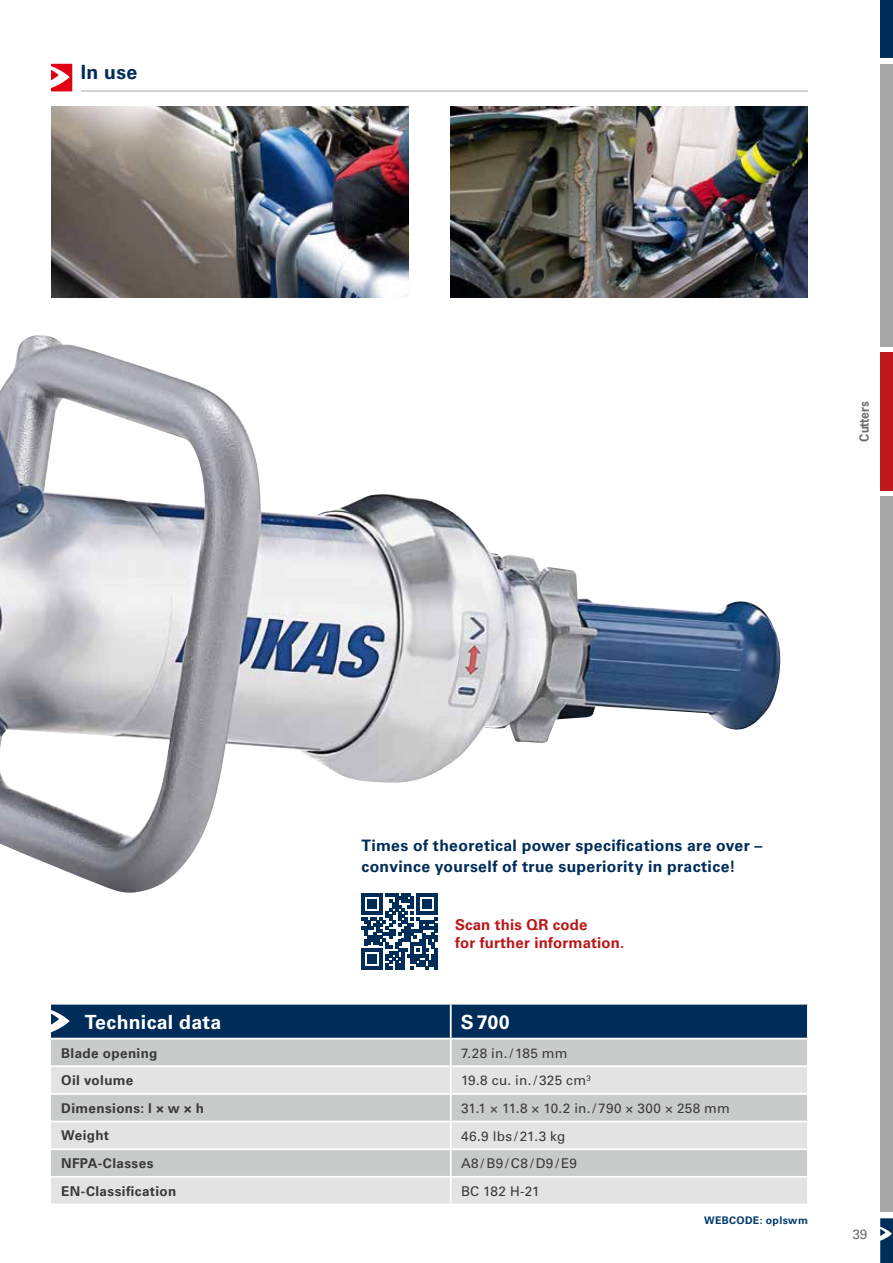
<style>
.page{position:relative;width:893px;height:1263px;background:#fff}
.page>*{position:absolute;margin:0;border:0;box-sizing:border-box;transform-origin:0 0}
.t1{font:700 19.5px "Univers CE";letter-spacing:.015em;color:#fff}
.t2{font:700 19.5px "Univers CE";color:#002c5a}
.t3{font:700 15.75px/21.3px "Univers CE";letter-spacing:.02em;color:#002c5a}
.t4{font:700 15px/18px "Univers CE";letter-spacing:.01em;color:#bd1718}
.t5{font:500 13.5px "Univers CE";letter-spacing:.02em;color:#3a3a39}
.t6{font:700 13.5px "Univers CE";letter-spacing:.025em;color:#3a3a39}
.t7{font:500 13.5px "Univers CE";color:#6e6e6e}
.t8{font:700 12px "News Gothic";letter-spacing:-.005em;color:#6e6e6e}
.t9{font:700 10.5px "Univers CE";letter-spacing:.035em;color:#003a68}
</style>
<div class="page">
<hr style="left:81px;top:90px;width:727px;height:2px;background:#c5c6c6">
<img style="left:51px;top:106px;width:357px;height:192px">
<img style="left:0;top:335px;width:781px;height:558px">
<img style="left:451px;top:106px;width:357px;height:192px">
<svg style="left:51px;top:64px;width:21px;height:27px"></svg>
<div style="left:51px;top:1039px;width:756px;height:26px;background:#c9caca"></div>
<svg style="left:51px;top:1067px;width:756px;height:136px;background:#d8d9d9"></svg>
<hr style="left:450px;top:1039px;width:2px;height:26px;background:#fff">
<hr style="left:450px;top:1067px;width:2px;height:26px;background:#fff">
<hr style="left:51px;top:1093px;width:400px;height:2px;background:#fff">
<hr style="left:451px;top:1093px;width:358px;height:2px;background:#fff">
<hr style="left:450px;top:1095px;width:2px;height:26px;background:#fff">
<hr style="left:51px;top:1121px;width:400px;height:1px;background:#fff">
<hr style="left:451px;top:1121px;width:358px;height:1px;background:#fff">
<hr style="left:450px;top:1122px;width:2px;height:26px;background:#fff">
<hr style="left:51px;top:1148px;width:400px;height:2px;background:#fff">
<hr style="left:451px;top:1148px;width:358px;height:2px;background:#fff">
<hr style="left:450px;top:1150px;width:2px;height:26px;background:#fff">
<hr style="left:51px;top:1176px;width:400px;height:2px;background:#fff">
<hr style="left:451px;top:1176px;width:358px;height:2px;background:#fff">
<hr style="left:450px;top:1178px;width:2px;height:25px;background:#fff">
<svg style="left:51px;top:1004px;width:757px;height:34px;background:#093360"></svg>
<div style="left:357px;top:889px;width:85px;height:85px;background:#fff"></div>
<svg style="left:361px;top:893px;width:77px;height:76px"></svg>
<hr style="left:435px;top:948px;width:3px;height:21px;background:#002c5a">
<div style="left:880px;top:0;width:13px;height:58px;background:#002c5a"></div>
<svg style="left:880px;top:1218px;width:13px;height:45px"></svg>
<div style="left:880px;top:352px;width:13px;height:138px;background:#bd1718"></div>
<div style="left:880px;top:64px;width:13px;height:282px;background:#a7a7a8"></div>
<div style="left:880px;top:497px;width:13px;height:715px;background:#a7a7a8"></div>
<h1 class="t2" style="left:81px;top:60px;width:58px">In use</h1>
<p class="t8" style="left:856px;top:442px;width:42px;rotate:-90deg">Cutters</p>
<p class="t3" style="left:361px;top:835px;width:402px">Times of theoretical power specifications are over – convince yourself of true superiority in practice!</p>
<p class="t4" style="left:455px;top:916px;width:171px">Scan this QR code<br>for further information.</p>
<h1 class="t1" style="left:85px;top:1011px;width:138px">Technical data</h1>
<h1 class="t1" style="left:461px;top:1011px;width:50px">S700</h1>
<p class="t6" style="left:61px;top:1045px;width:98px">Blade opening</p>
<p class="t5" style="left:461px;top:1045px;width:108px">7.28 in. / 185 mm</p>
<p class="t6" style="left:61px;top:1072px;width:74px">Oil volume</p>
<p class="t5" style="left:461px;top:1072px;width:131px">19.8 cu. in. / 325 cm<sup>3</sup></p>
<p class="t6" style="left:61px;top:1100px;width:144px">Dimensions: l × w × h</p>
<p class="t5" style="left:461px;top:1100px;width:270px">31.1 × 11.8 × 10.2 in. / 790 × 300 × 258 mm</p>
<p class="t6" style="left:61px;top:1128px;width:49px">Weight</p>
<p class="t5" style="left:461px;top:1128px;width:106px">46.9 lbs / 21.3 kg</p>
<p class="t6" style="left:61px;top:1155px;width:94px">NFPA-Classes</p>
<p class="t5" style="left:461px;top:1155px;width:118px">A8/B9/C8/D9/E9</p>
<p class="t6" style="left:61px;top:1183px;width:117px">EN-Classification</p>
<p class="t5" style="left:461px;top:1183px;width:80px">BC 182 H-21</p>
<p class="t9" style="left:704px;top:1214px;width:105px">WEBCODE: oplswm</p>
<p class="t7" style="left:852px;top:1226px;width:17px">39</p>
</div>
